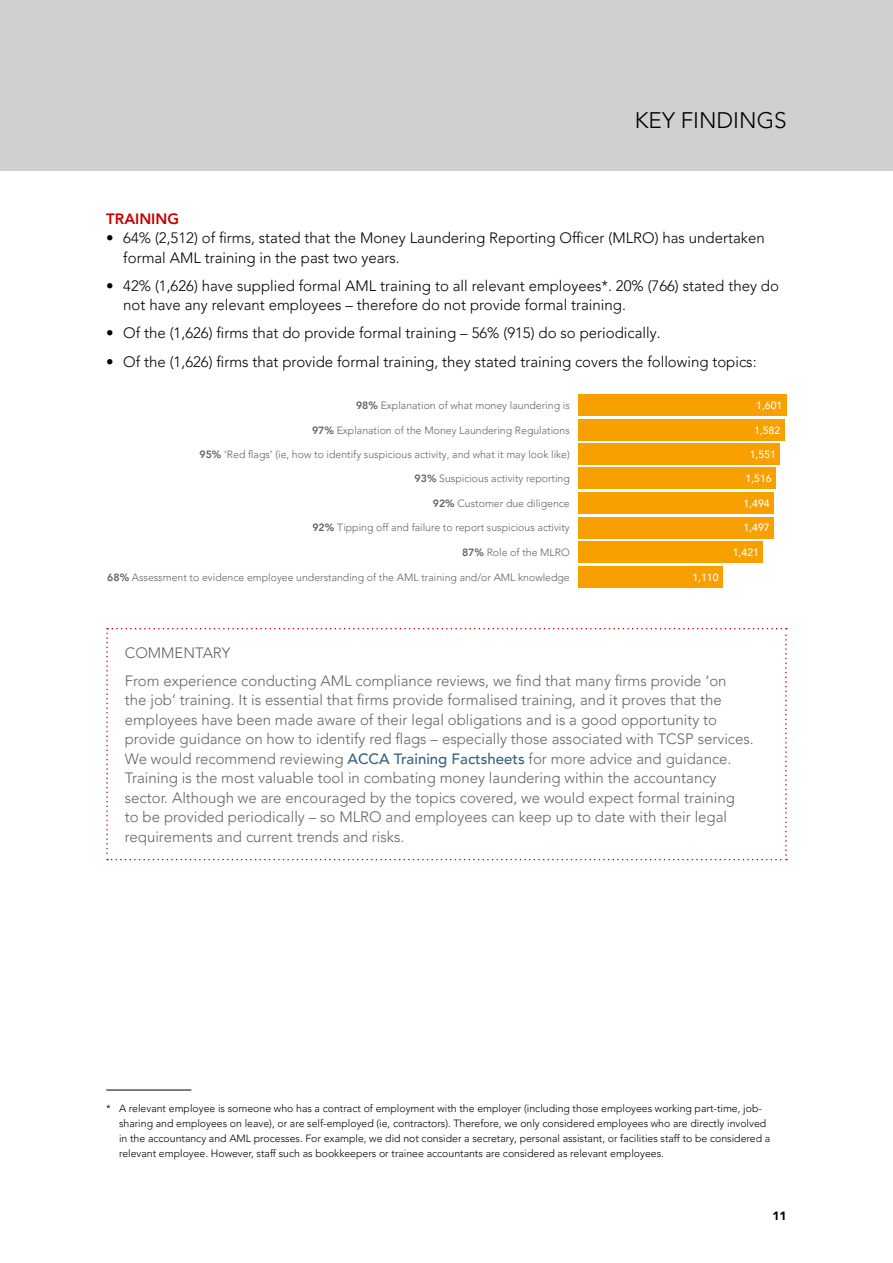
<style>
.page{position:relative;width:893px;height:1263px;background:#fff}
.page>*{position:absolute;margin:0;border:0;box-sizing:border-box;transform-origin:0 0}
.t1{font:300 22.5px "Avenir LT Pro";color:#000}
.t2{font:300 15px/19.5px "Avenir LT Pro";color:#646363}
.t3{font:300 15px/19.5px "Avenir LT Pro";color:#000}
.t4{font:800 15px "Avenir LT Pro";color:#c80000}
.t5{font:900 12px "Avenir LT Pro";color:#000}
.t6{font:300 10.5px/15px "Avenir LT Pro";color:#000}
.t7{font:300 10.5px "Avenir LT Pro";color:#646363}
.t8{font:500 10.5px "Avenir LT Pro";color:#fff}
.s1{font-weight:800}
.s2{font-weight:500;color:#38627f}
</style>
<div class="page">
<div style="left:0;top:0;width:893px;height:170px;background:#d0d0d0"></div>
<div style="left:578px;top:566px;width:145px;height:21px;background:#f7a000"></div>
<div style="left:578px;top:541px;width:185px;height:22px;background:#f7a000"></div>
<div style="left:578px;top:517px;width:196px;height:21px;background:#f7a000"></div>
<div style="left:578px;top:492px;width:196px;height:22px;background:#f7a000"></div>
<div style="left:578px;top:468px;width:198px;height:21px;background:#f7a000"></div>
<div style="left:578px;top:443px;width:202px;height:22px;background:#f7a000"></div>
<div style="left:578px;top:419px;width:206px;height:21px;background:#f7a000"></div>
<div style="left:578px;top:394px;width:209px;height:22px;background:#f7a000"></div>
<svg style="left:106px;top:628px;width:681px;height:232px"></svg>
<hr style="left:106px;top:1090px;width:85px;height:1px;background:#000">
<h1 class="t1" style="left:635px;top:106px;width:153px">KEY FINDINGS</h1>
<p class="t4" style="left:106px;top:210px;width:74px">TRAINING</p>
<p class="t3" style="left:123px;top:229px;width:643px;text-indent:-17px">• 64% (2,512) of firms, stated that the Money Laundering Reporting Officer (MLRO) has undertaken formal AML training in the past two years.</p>
<p class="t3" style="left:123px;top:276px;width:657px;text-indent:-17px">• 42% (1,626) have supplied formal AML training to all relevant employees*. 20% (766) stated they do not have any relevant employees – therefore do not provide formal training.</p>
<p class="t3" style="left:106px;top:324px;width:556px">• Of the (1,626) firms that do provide formal training – 56% (915) do so periodically.</p>
<p class="t3" style="left:106px;top:352px;width:652px">• Of the (1,626) firms that provide formal training, they stated training covers the following topics:</p>
<p class="t7" style="left:356px;top:399px;width:215px"><span class="s1">98%</span> Explanation of what money laundering is</p>
<p class="t8" style="left:756px;top:399px;width:28px">1,601</p>
<p class="t7" style="left:312px;top:424px;width:259px"><span class="s1">97%</span> Explanation of the Money Laundering Regulations</p>
<p class="t7" style="left:200px;top:448px;width:372px"><span class="s1">95%</span> ‘Red flags’ (ie, how to identify suspicious activity, and what it may look like)</p>
<p class="t7" style="left:415px;top:473px;width:157px"><span class="s1">93%</span> Suspicious activity reporting</p>
<p class="t7" style="left:433px;top:497px;width:138px"><span class="s1">92%</span> Customer due diligence</p>
<p class="t7" style="left:312px;top:522px;width:259px"><span class="s1">92%</span> Tipping off and failure to report suspicious activity</p>
<p class="t7" style="left:462px;top:546px;width:109px"><span class="s1">87%</span> Role of the MLRO</p>
<p class="t7" style="left:107px;top:571px;width:464px"><span class="s1">68%</span> Assessment to evidence employee understanding of the AML training and/or AML knowledge</p>
<p class="t8" style="left:692px;top:571px;width:28px">1,110</p>
<p class="t8" style="left:754px;top:424px;width:28px">1,582</p>
<p class="t8" style="left:750px;top:448px;width:28px">1,551</p>
<p class="t8" style="left:745px;top:472px;width:28px">1,516</p>
<p class="t8" style="left:743px;top:497px;width:28px">1,494</p>
<p class="t8" style="left:743px;top:522px;width:28px">1,497</p>
<p class="t8" style="left:733px;top:546px;width:28px">1,421</p>
<p class="t2" style="left:125px;top:639px;width:603px;line-height:28px">COMMENTARY<br>From experience conducting AML compliance reviews, we find that many firms provide ‘on</p>
<p class="t2" style="left:125px;top:690px;width:630px">the job’ training. It is essential that firms provide formalised training, and it proves that the employees have been made aware of their legal obligations and is a good opportunity to provide guidance on how to identify red flags – especially those associated with TCSP services.<br>We would recommend reviewing <span class="s2">ACCA Training Factsheets</span> for more advice and guidance.<br>Training is the most valuable tool in combating money laundering within the accountancy sector. Although we are encouraged by the topics covered, we would expect formal training<br>to be provided periodically – so MLRO and employees can keep up to date with their legal requirements and current trends and risks.</p>
<p class="t6" style="left:119px;top:1100px;width:653px;text-indent:-13px">* A relevant employee is someone who has a contract of employment with the employer (including those employees working part-time, job&shy;sharing and employees on leave), or are self-employed (ie, contractors). Therefore, we only considered employees who are directly involved in the accountancy and AML processes. For example, we did not consider a secretary, personal assistant, or facilities staff to be considered a relevant employee. However, staff such as bookkeepers or trainee accountants are considered as relevant employees.</p>
<p class="t5" style="left:772px;top:1209px;width:16px">11</p>
</div>
